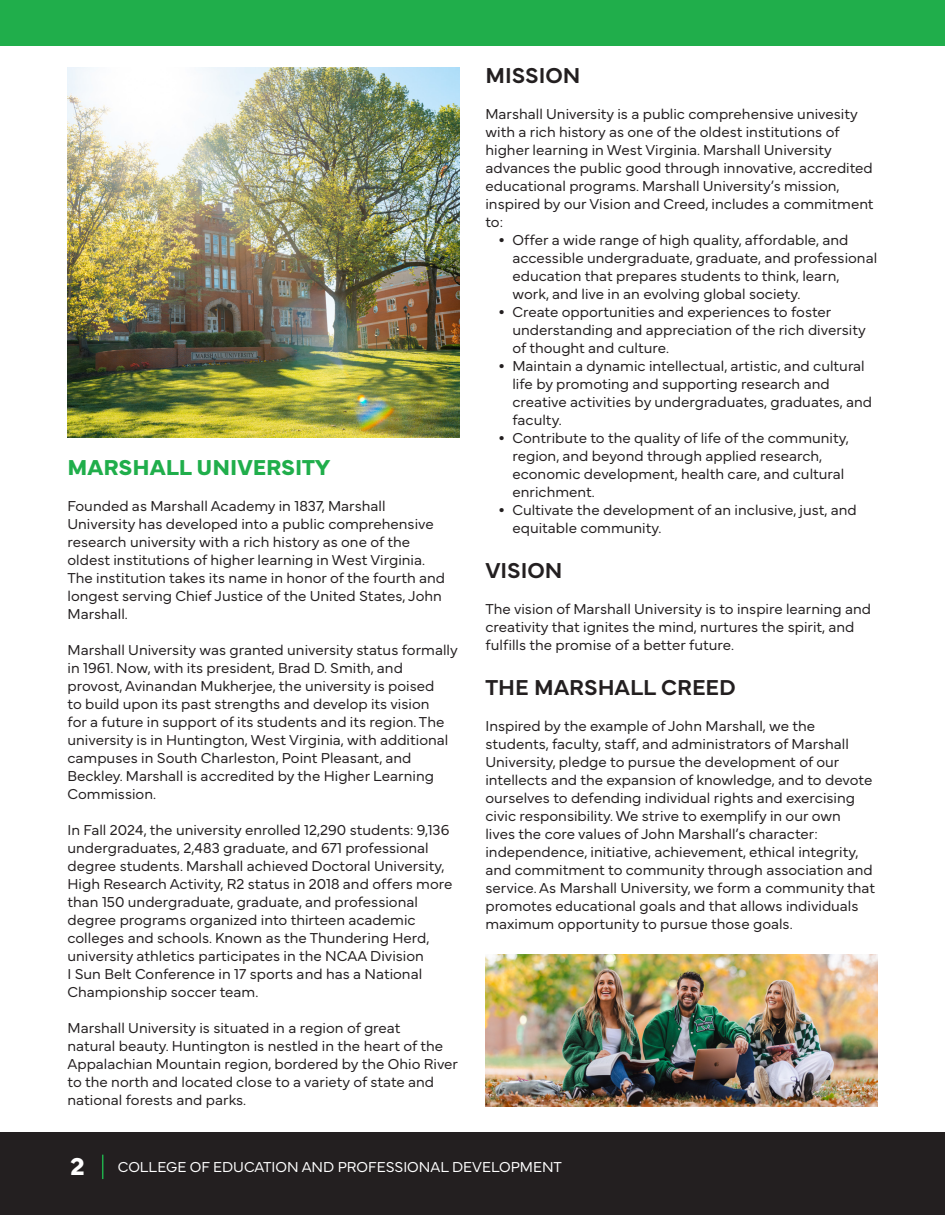
<style>
.page{position:relative;width:945px;height:1215px;background:#fff}
.page>*{position:absolute;margin:0;border:0;box-sizing:border-box;transform-origin:0 0}
.t1{font:700 25.5px "Mundial";color:#fff}
.t2{font:600 22.5px "Mundial";color:#231f20}
.t3{font:700 22.5px "Mundial";color:#20ae4b}
.t4{font:300 15px/18px "Mundial";color:#231f20}
.t5{font:300 15px "Mundial";color:#fff}
.s1{font-weight:700}
</style>
<div class="page">
<div style="left:0;top:0;width:945px;height:46px;background:#20ae4b"></div>
<div style="left:0;top:1132px;width:945px;height:83px;background:#231f20"></div>
<svg style="left:102px;top:1155px;width:1px;height:24px"></svg>
<img style="left:68px;top:68px;width:392px;height:370px">
<img style="left:485px;top:954px;width:393px;height:153px">
<p class="t3" style="left:68px;top:450px;width:265px">MARSHALL UNIVERSITY</p>
<p class="t4" style="left:68px;top:495px;width:379px">Founded as Marshall Academy in 1837, Marshall University has developed into a public comprehensive research university with a rich history as one of the oldest institutions of higher learning in West Virginia.<br>The institution takes its name in honor of the fourth and longest serving Chief Justice of the United States, John Marshall.</p>
<p class="t4" style="left:68px;top:639px;width:392px">Marshall University was granted university status formally in 1961. Now, with its president, Brad D. Smith, and provost, Avinandan Mukherjee, the university is poised<br>to build upon its past strengths and develop its vision<br>for a future in support of its students and its region. The university is in Huntington, West Virginia, with additional campuses in South Charleston, Point Pleasant, and Beckley. Marshall is accredited by the Higher Learning Commission.</p>
<p class="t4" style="left:68px;top:819px;width:386px">In Fall 2024, the university enrolled 12,290 students: 9,136 undergraduates, 2,483 graduate, and 671 professional degree students. Marshall achieved Doctoral University, High Research Activity, R2 status in 2018 and offers more than 150 undergraduate, graduate, and professional degree programs organized into thirteen academic colleges and schools. Known as the Thundering Herd, university athletics participates in the NCAA Division<br>I Sun Belt Conference in 17 sports and has a National Championship soccer team.</p>
<p class="t4" style="left:68px;top:1017px;width:392px">Marshall University is situated in a region of great<br>natural beauty. Huntington is nestled in the heart of the Appalachian Mountain region, bordered by the Ohio River to the north and located close to a variety of state and national forests and parks.</p>
<p class="t2" style="left:485px;top:58px;width:96px">MISSION</p>
<p class="t4" style="left:485px;top:103px;width:390px">Marshall University is a public comprehensive univesity with a rich history as one of the oldest institutions of higher learning in West Virginia. Marshall University advances the public good through innovative, accredited educational programs. Marshall University’s mission, inspired by our Vision and Creed, includes a commitment to:</p>
<p class="t4" style="left:512px;top:229px;width:366px;text-indent:-14px"><span class="s1">•</span> Offer a wide range of high quality, affordable, and accessible undergraduate, graduate, and professional education that prepares students to think, learn, work, and live in an evolving global society.</p>
<p class="t4" style="left:512px;top:301px;width:355px;text-indent:-14px"><span class="s1">•</span> Create opportunities and experiences to foster understanding and appreciation of the rich diversity of thought and culture.</p>
<p class="t4" style="left:512px;top:355px;width:361px;text-indent:-14px"><span class="s1">•</span> Maintain a dynamic intellectual, artistic, and cultural life by promoting and supporting research and creative activities by undergraduates, graduates, and faculty.</p>
<p class="t4" style="left:512px;top:427px;width:338px;text-indent:-14px"><span class="s1">•</span> Contribute to the quality of life of the community, region, and beyond through applied research, economic development, health care, and cultural enrichment.</p>
<p class="t4" style="left:512px;top:499px;width:346px;text-indent:-14px"><span class="s1">•</span> Cultivate the development of an inclusive, just, and equitable community.</p>
<p class="t2" style="left:485px;top:553px;width:79px">VISION</p>
<p class="t4" style="left:485px;top:598px;width:387px">The vision of Marshall University is to inspire learning and creativity that ignites the mind, nurtures the spirit, and fulfills the promise of a better future.</p>
<p class="t2" style="left:485px;top:670px;width:252px">THE MARSHALL CREED</p>
<p class="t4" style="left:485px;top:715px;width:391px">Inspired by the example of John Marshall, we the students, faculty, staff, and administrators of Marshall University, pledge to pursue the development of our intellects and the expansion of knowledge, and to devote ourselves to defending individual rights and exercising civic responsibility. We strive to exemplify in our own<br>lives the core values of John Marshall’s character: independence, initiative, achievement, ethical integrity, and commitment to community through association and service. As Marshall University, we form a community that promotes educational goals and that allows individuals maximum opportunity to pursue those goals.</p>
<h1 class="t1" style="left:70px;top:1147px;width:16px">2</h1>
<p class="t5" style="left:118px;top:1156px;width:446px">COLLEGE OF EDUCATION AND PROFESSIONAL DEVELOPMENT</p>
</div>
